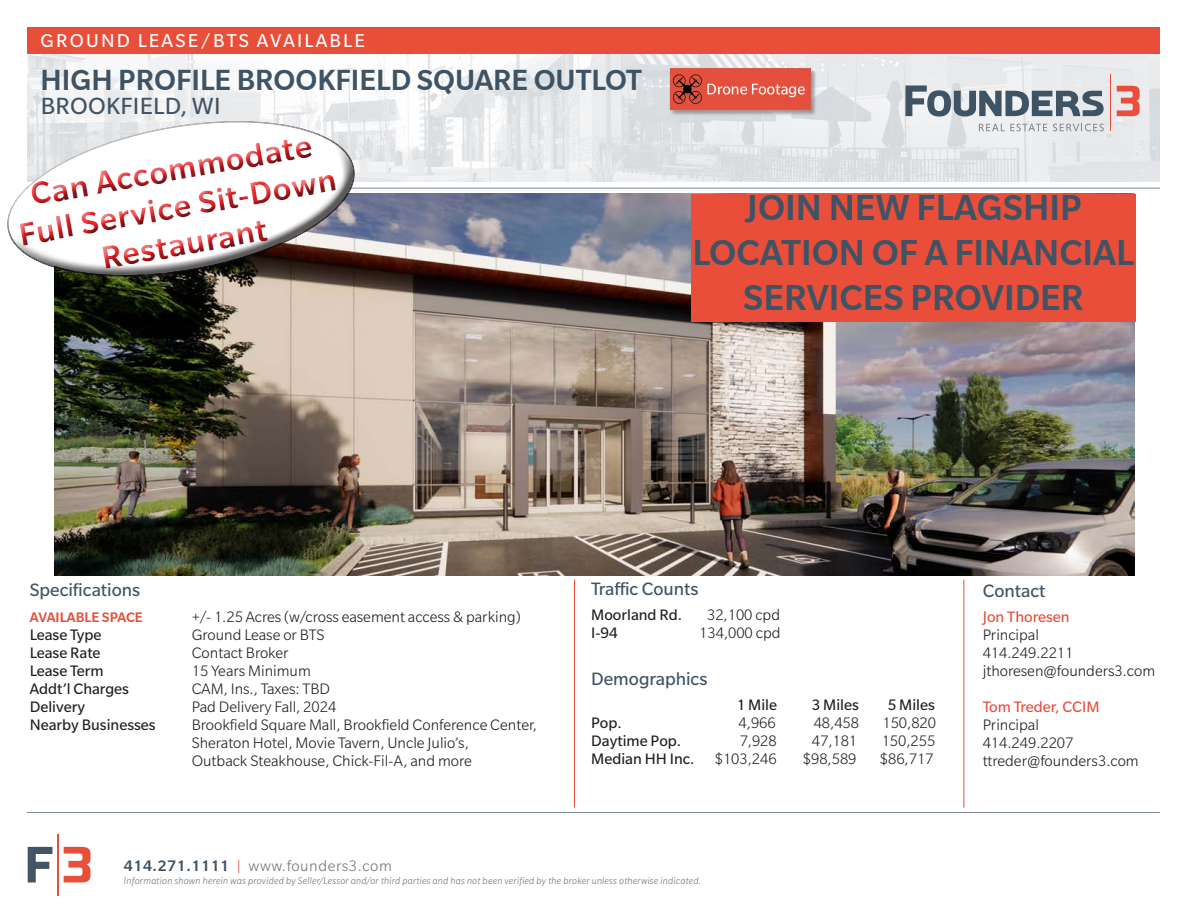
<style>
.page{position:relative;width:1188px;height:918px;background:#fff}
.page>*{position:absolute;margin:0;border:0;box-sizing:border-box;transform-origin:0 0}
.t1{font:500 39px "Slate Pro";color:#3e5364}
.t2{font:500 34.5px/37.5px "Slate Pro";color:#e62227;text-align:center}
.t3{font:500 31.5px "Slate Pro";color:#3e5364}
.t4{font:25.5px "Slate Pro";letter-spacing:.01em;color:#3e5364}
.t5{font:20.25px "Slate Pro";letter-spacing:.11em;color:#fff}
.t6{font:19.5px "Slate Pro";color:#3e5364}
.t7{font:300 16.5px "Slate Pro";color:#231f20}
.t8{font:16.5px "Slate Pro";color:#231f20}
.t9{font:300 16.5px "Slate Pro";letter-spacing:.035em;color:#757679}
.t10{font:16.5px "Slate Pro";color:#e94e3a}
.t11{font:500 15px "Slate Pro";color:#e94e3a}
.t12{font:italic 300 10.5px "Slate Pro";letter-spacing:.02em;color:#757679}
.s1{font-weight:300}
.s2{font-weight:500;color:#3e5364}
.s3{color:#e94e3a}
</style>
<div class="page">
<img style="left:27px;top:54px;width:1133px;height:128px">
<hr style="left:1110px;top:75px;width:1px;height:56px;background:#e94e3a">
<svg style="left:905px;top:86px;width:199px;height:31px"></svg>
<svg style="left:1117px;top:86px;width:23px;height:30px"></svg>
<svg style="left:979px;top:124px;width:68px;height:7px"></svg>
<svg style="left:1053px;top:124px;width:51px;height:7px"></svg>
<hr style="left:27px;top:188px;width:1133px;height:1px;background:#7d8995">
<div style="left:27px;top:27px;width:1133px;height:27px;background:#e94e3a"></div>
<hr style="left:58px;top:834px;width:1px;height:61px;background:#e84f3b">
<svg style="left:28px;top:847px;width:24px;height:35px"></svg>
<svg style="left:64px;top:847px;width:26px;height:35px"></svg>
<hr style="left:27px;top:812px;width:1133px;height:1px;background:#7d8995">
<hr style="left:963px;top:579px;width:1px;height:229px;background:#e94e3a">
<hr style="left:574px;top:579px;width:1px;height:229px;background:#e94e3a">
<img style="left:54px;top:193px;width:1080px;height:382px">
<svg style="left:27px;top:95px;width:331px;height:46px;fill:#edeef0"></svg>
<svg style="left:54px;top:141px;width:313px;height:162px;background:#84807a"></svg>
<svg style="left:27px;top:119px;width:324px;height:3px"></svg>
<svg style="left:7px;top:122px;width:348px;height:173px"></svg>
<div style="left:691px;top:194px;width:445px;height:128px;background:#e94e3a"></div>
<img style="left:668px;top:67px;width:151px;height:51px">
<p class="t5" style="left:41px;top:30px;width:326px">GROUND LEASE/BTS AVAILABLE</p>
<p class="t3" style="left:41px;top:60px;width:603px">HIGH PROFILE BROOKFIELD SQUARE OUTLOT</p>
<p class="t4" style="left:41px;top:93px;width:181px">BROOKFIELD, WI</p>
<h2 class="t2" style="left:9px;top:178px;width:323px;rotate:-10deg">Can Accommodate<br>Full Service Sit-Down<br>Restaurant</h2>
<p class="t1" style="left:745px;top:184px;width:338px">JOIN NEW FLAGSHIP</p>
<p class="t1" style="left:693px;top:229px;width:443px">LOCATION OF A FINANCIAL</p>
<p class="t1" style="left:743px;top:274px;width:342px">SERVICES PROVIDER</p>
<p class="t6" style="left:30px;top:580px;width:112px">Specifications</p>
<p class="t11" style="left:30px;top:608px;width:115px">AVAILABLE SPACE</p>
<p class="t7" style="left:192px;top:608px;width:331px">+/- 1.25 Acres (w/cross easement access &amp; parking)</p>
<p class="t8" style="left:30px;top:626px;width:73px">Lease Type</p>
<p class="t7" style="left:192px;top:626px;width:134px">Ground Lease or BTS</p>
<p class="t8" style="left:30px;top:644px;width:72px">Lease Rate</p>
<p class="t7" style="left:192px;top:644px;width:98px">Contact Broker</p>
<p class="t8" style="left:30px;top:662px;width:75px">Lease Term</p>
<p class="t7" style="left:192px;top:662px;width:121px">15 Years Minimum</p>
<p class="t8" style="left:30px;top:680px;width:101px">Addt’l Charges</p>
<p class="t7" style="left:192px;top:680px;width:140px">CAM, Ins., Taxes: TBD</p>
<p class="t8" style="left:30px;top:698px;width:57px">Delivery</p>
<p class="t7" style="left:192px;top:698px;width:146px">Pad Delivery Fall, 2024</p>
<p class="t8" style="left:30px;top:716px;width:127px">Nearby Businesses</p>
<p class="t7" style="left:192px;top:716px;width:347px">Brookfield Square Mall, Brookfield Conference Center,</p>
<p class="t7" style="left:192px;top:734px;width:279px">Sheraton Hotel, Movie Tavern, Uncle Julio’s,</p>
<p class="t7" style="left:192px;top:752px;width:282px">Outback Steakhouse, Chick-Fil-A, and more</p>
<p class="t6" style="left:591px;top:579px;width:109px">Traffic Counts</p>
<p class="t8" style="left:591px;top:607px;width:92px">Moorland Rd.</p>
<p class="t7" style="left:707px;top:607px;width:74px">32,100 cpd</p>
<p class="t8" style="left:591px;top:625px;width:28px">I-94</p>
<p class="t7" style="left:699px;top:625px;width:83px">134,000 cpd</p>
<p class="t6" style="left:591px;top:669px;width:118px">Demographics</p>
<p class="t8" style="left:737px;top:697px;width:42px">1 Mile</p>
<p class="t8" style="left:812px;top:697px;width:49px">3 Miles</p>
<p class="t8" style="left:888px;top:697px;width:49px">5 Miles</p>
<p class="t8" style="left:591px;top:715px;width:32px">Pop.</p>
<p class="t7" style="left:739px;top:715px;width:39px">4,966</p>
<p class="t7" style="left:814px;top:715px;width:47px">48,458</p>
<p class="t7" style="left:882px;top:715px;width:55px">150,820</p>
<p class="t8" style="left:591px;top:733px;width:91px">Daytime Pop.</p>
<p class="t7" style="left:740px;top:733px;width:39px">7,928</p>
<p class="t7" style="left:812px;top:733px;width:47px">47,181</p>
<p class="t7" style="left:882px;top:733px;width:55px">150,255</p>
<p class="t8" style="left:591px;top:751px;width:187px">Median HH Inc. <span class="s1">$103,246</span></p>
<p class="t7" style="left:803px;top:751px;width:55px">$98,589</p>
<p class="t7" style="left:880px;top:751px;width:55px">$86,717</p>
<p class="t9" style="left:124px;top:857px;width:270px"><span class="s2">414.271.1111</span> <span class="s3">|</span> www.founders3.com</p>
<p class="t12" style="left:124px;top:875px;width:579px">Information shown herein was provided by Seller/Lessor and/or third parties and has not been verified by the broker unless otherwise indicated.</p>
<p class="t6" style="left:983px;top:580px;width:64px">Contact</p>
<p class="t10" style="left:983px;top:608px;width:88px">Jon Thoresen</p>
<p class="t7" style="left:983px;top:626px;width:58px">Principal</p>
<p class="t7" style="left:983px;top:644px;width:92px">414.249.2211</p>
<p class="t7" style="left:983px;top:662px;width:174px">jthoresen@founders3.com</p>
<p class="t10" style="left:983px;top:698px;width:118px">Tom Treder, CCIM</p>
<p class="t7" style="left:983px;top:716px;width:58px">Principal</p>
<p class="t7" style="left:983px;top:734px;width:92px">414.249.2207</p>
<p class="t7" style="left:983px;top:752px;width:158px">ttreder@founders3.com</p>
</div>
